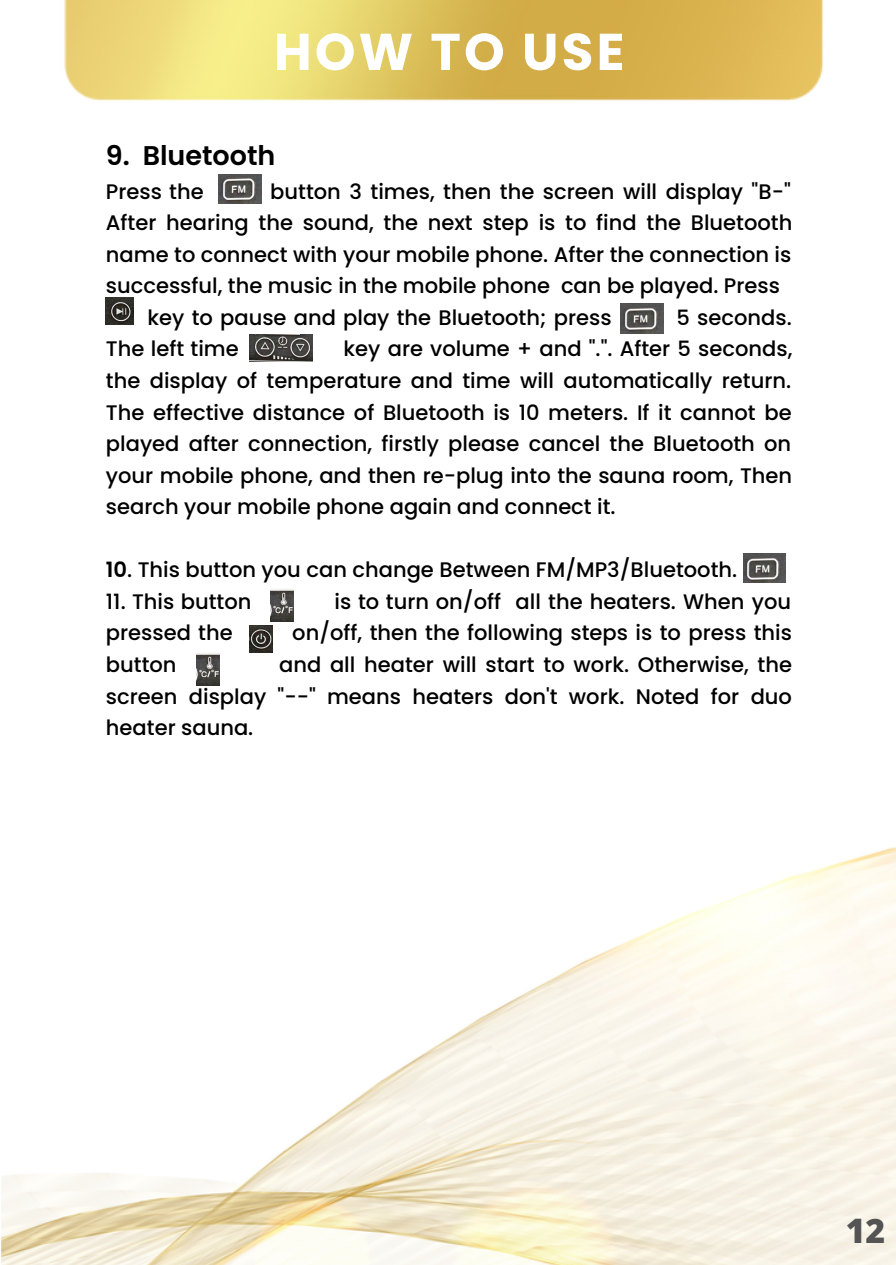
<style>
.page{position:relative;width:896px;height:1265px;background:#fff}
.page>*{position:absolute;margin:0;border:0;box-sizing:border-box;transform-origin:0 0}
.t1{font:700 51.6px "Poppins";letter-spacing:.06em;color:#fff}
.t2{font:800 33.6px "Open Sans";color:#545454}
.t3{font:600 27px "Poppins";color:#000}
.t4{font:500 21px/31.5px "Poppins";color:#000;text-align:justify}
.s1{font-weight:600}
</style>
<div class="page">
<img style="left:1px;top:174px;width:895px;height:1090px">
<img style="left:64px;top:0;width:759px;height:101px">
<img style="left:219px;top:174px;width:43px;height:29px">
<img style="left:106px;top:298px;width:27px;height:27px">
<img style="left:620px;top:304px;width:43px;height:29px">
<img style="left:250px;top:334px;width:63px;height:28px">
<img style="left:743px;top:553px;width:42px;height:29px">
<img style="left:271px;top:588px;width:22px;height:34px">
<img style="left:197px;top:652px;width:22px;height:34px">
<img style="left:250px;top:625px;width:22px;height:27px">
<h1 class="t1" style="left:274px;top:16px;width:352px">HOW TO USE</h1>
<p class="t3" style="left:106px;top:137px;width:171px">9. Bluetooth</p>
<p class="t4" style="left:106px;top:175px;width:99px">Press the</p>
<p class="t4" style="left:270px;top:175px;width:522px">button 3 times, then the screen will display "B-"</p>
<p class="t4" style="left:106px;top:207px;width:688px">After hearing the sound, the next step is to find the Bluetooth</p>
<p class="t4" style="left:106px;top:239px;width:687px">name to connect with your mobile phone. After the connection is</p>
<p class="t4" style="left:106px;top:270px;width:675px">successful, the music in the mobile phone can be played. Press</p>
<p class="t4" style="left:147px;top:302px;width:465px">key to pause and play the Bluetooth; press</p>
<p class="t4" style="left:676px;top:302px;width:117px">5 seconds.</p>
<p class="t4" style="left:106px;top:333px;width:134px">The left time</p>
<p class="t4" style="left:106px;top:333px;width:688px;text-indent:238px">key are volume + and ".". After 5 seconds, the display of temperature and time will automatically return.<br>The effective distance of Bluetooth is 10 meters. If it cannot be played after connection, firstly please cancel the Bluetooth on your mobile phone, and then re-plug into the sauna room, Then search your mobile phone again and connect it.</p>
<p class="t4" style="left:106px;top:554px;width:633px"><span class="s1">10</span>. This button you can change Between FM/MP3/Bluetooth.</p>
<p class="t4" style="left:106px;top:586px;width:147px">11. This button</p>
<p class="t4" style="left:334px;top:586px;width:458px">is to turn on/off all the heaters. When you</p>
<p class="t4" style="left:106px;top:617px;width:128px">pressed the</p>
<p class="t4" style="left:292px;top:617px;width:501px">on/off, then the following steps is to press this</p>
<p class="t4" style="left:106px;top:649px;width:72px">button</p>
<p class="t4" style="left:106px;top:649px;width:687px;text-indent:173px">and all heater will start to work. Otherwise, the screen display "--" means heaters don't work. Noted for duo heater sauna.</p>
<h2 class="t2" style="left:845px;top:1207px;width:41px">12</h2>
</div>
